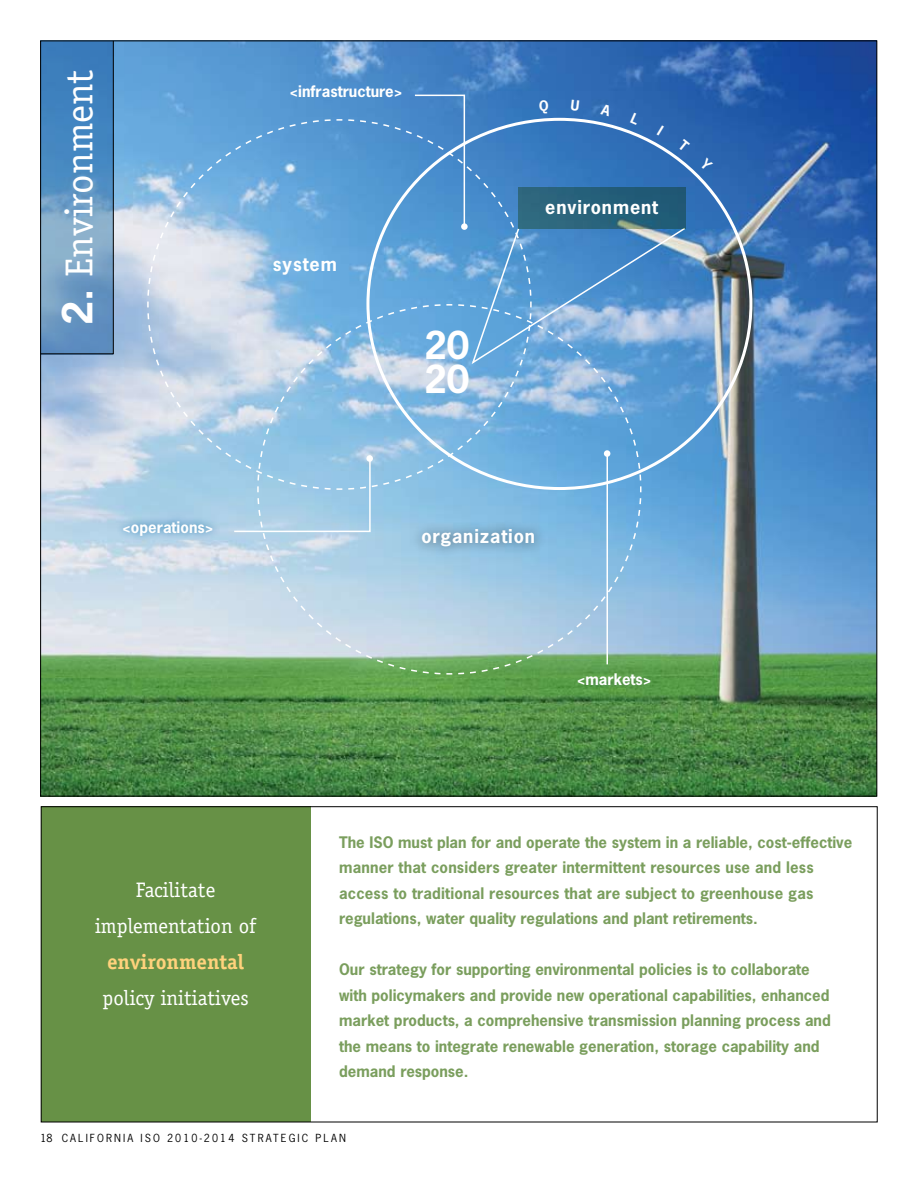
<style>
.page{position:relative;width:918px;height:1188px;background:#fff}
.page>*{position:absolute;margin:0;border:0;box-sizing:border-box;transform-origin:0 0}
.t1{font:39px "Officina Serif";color:#fff}
.t2{font:700 36.15px/34.2px "News Gothic Std";color:#fff}
.t3{font:21px/36px "Officina Serif";color:#fff;text-align:center}
.t4{font:700 21px "Officina Serif";color:#ffd27c}
.t5{font:700 18px "News Gothic";letter-spacing:.05em;color:#fff}
.t6{font:700 15px/25.5px "News Gothic";color:#7a9e5d}
.t7{font:700 15px "News Gothic";color:#fff}
.t8{font:10.5px "News Gothic";letter-spacing:.2em;color:#000}
.s1{font-family:"News Gothic Std";font-weight:700}
</style>
<div class="page">
<div style="left:41px;top:807px;width:270px;height:315px;background:#679146"></div>
<img style="left:42px;top:42px;width:833px;height:752px">
<div style="left:115px;top:512px;width:175px;height:61px;background:#0065a4;opacity:.75"></div>
<svg style="left:40px;top:40px;width:74px;height:315px;background:#598dbb"></svg>
<svg style="left:146px;top:94px;width:544px;height:581px;background:#84b4d6"></svg>
<svg style="left:699px;top:158px;width:14px;height:14px"></svg>
<h1 class="t1" style="left:57px;top:325px;width:257px;rotate:-90deg"><span class="s1">2.</span> Environment</h1>
<p class="t7" style="left:122px;top:517px;width:93px">&lt;operations&gt;</p>
<p class="t7" style="left:289px;top:82px;width:115px">&lt;infrastructure&gt;</p>
<p class="t5" style="left:273px;top:252px;width:65px">system</p>
<h2 class="t2" style="left:424px;top:328px;width:46px">20<br>20</h2>
<p class="t5" style="left:545px;top:195px;width:114px">environment</p>
<p class="t5" style="left:421px;top:524px;width:115px">organization</p>
<p class="t7" style="left:577px;top:669px;width:76px">&lt;markets&gt;</p>
<h3 class="t3" style="left:95px;top:872px;width:163px">Facilitate implementation of</h3>
<h3 class="t4" style="left:107px;top:948px;width:138px">environmental</h3>
<h3 class="t3" style="left:102px;top:980px;width:148px">policy initiatives</h3>
<p class="t6" style="left:339px;top:829px;width:515px">The ISO must plan for and operate the system in a reliable, cost-effective manner that considers greater intermittent resources use and less access to traditional resources that are subject to greenhouse gas regulations, water quality regulations and plant retirements.</p>
<p class="t6" style="left:339px;top:957px;width:493px">Our strategy for supporting environmental policies is to collaborate with policymakers and provide new operational capabilities, enhanced market products, a comprehensive transmission planning process and the means to integrate renewable generation, storage capability and demand response.</p>
<p class="t8" style="left:40px;top:1132px;width:210px">18 CALIFORNIA ISO 2010-2014 STRATEGIC</p>
<p class="t8" style="left:316px;top:1132px;width:9px">PLAN</p>
</div>
